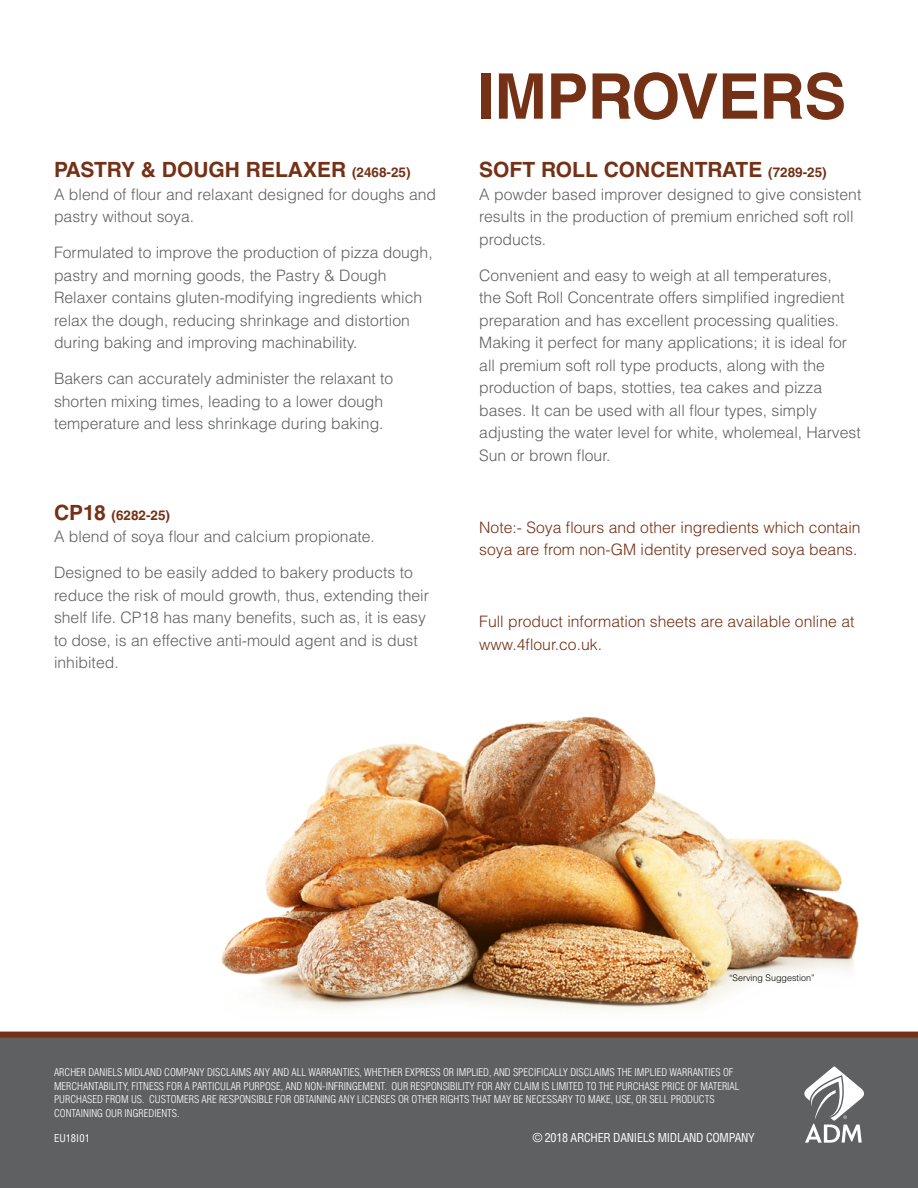
<style>
.page{position:relative;width:918px;height:1188px;background:#fff}
.page>*{position:absolute;margin:0;border:0;box-sizing:border-box;transform-origin:0 0}
.t1{font:700 63px "Helvetica LT Std";letter-spacing:-.01em;color:#743116}
.t2{font:700 21px "Helvetica LT Std";color:#743116}
.t3{font:300 15.75px/22.5px "Helvetica LT Std";color:#5f6062}
.t4{font:300 15.75px/22.5px "Helvetica LT Std";color:#743116}
.t5{font:700 13.5px "Helvetica LT Std";color:#743116}
.t6{font:condensed 12px "Helvetica LT Std";letter-spacing:-.02em;color:#fff}
.t7{font:300 condensed 10.5px/13.5px "Helvetica LT Std";color:#fff}
.t8{font:condensed 10.5px "Helvetica LT Std";letter-spacing:.015em;color:#fff}
.t9{font:300 9px "Helvetica LT Std";color:#000}
.s1{font-size:13.5px}
.s2{font-size:21px}
</style>
<div class="page">
<div style="left:0;top:1035px;width:918px;height:153px;background:#5f6062"></div>
<img style="left:221px;top:716px;width:638px;height:293px">
<div style="left:0;top:1032px;width:918px;height:6px;background:#743116"></div>
<svg style="left:804px;top:1066px;width:60px;height:77px"></svg>
<h2 class="t2" style="left:54px;top:157px;width:358px">PASTRY &amp; DOUGH RELAXER <span class="s1">(2468-25)</span></h2>
<p class="t3" style="left:54px;top:183px;width:384px">A blend of flour and relaxant designed for doughs and pastry without soya.</p>
<p class="t3" style="left:54px;top:241px;width:380px">Formulated to improve the production of pizza dough, pastry and morning goods, the Pastry &amp; Dough Relaxer contains gluten-modifying ingredients which relax the dough, reducing shrinkage and distortion during baking and improving machinability.</p>
<p class="t3" style="left:54px;top:367px;width:341px">Bakers can accurately administer the relaxant to shorten mixing times, leading to a lower dough temperature and less shrinkage during baking.</p>
<p class="t5" style="left:54px;top:507px;width:118px"><span class="s2">CP18</span> (6282-25)</p>
<p class="t3" style="left:54px;top:525px;width:322px">A blend of soya flour and calcium propionate.</p>
<p class="t3" style="left:54px;top:561px;width:376px">Designed to be easily added to bakery products to reduce the risk of mould growth, thus, extending their shelf life. CP18 has many benefits, such as, it is easy to dose, is an effective anti-mould agent and is dust inhibited.</p>
<h1 class="t1" style="left:478px;top:58px;width:370px">IMPROVERS</h1>
<h2 class="t2" style="left:479px;top:157px;width:349px">SOFT ROLL CONCENTRATE <span class="s1">(7289-25)</span></h2>
<p class="t3" style="left:479px;top:183px;width:384px">A powder based improver designed to give consistent results in the production of premium enriched soft roll products.</p>
<p class="t3" style="left:479px;top:264px;width:383px">Convenient and easy to weigh at all temperatures,<br>the Soft Roll Concentrate offers simplified ingredient preparation and has excellent processing qualities.<br>Making it perfect for many applications; it is ideal for all premium soft roll type products, along with the production of baps, stotties, tea cakes and pizza bases. It can be used with all flour types, simply adjusting the water level for white, wholemeal, Harvest Sun or brown flour.</p>
<p class="t4" style="left:479px;top:516px;width:383px">Note:- Soya flours and other ingredients which contain soya are from non-GM identity preserved soya beans.</p>
<p class="t4" style="left:479px;top:610px;width:377px">Full product information sheets are available online at www.4flour.co.uk.</p>
<p class="t9" style="left:729px;top:972px;width:87px">“Serving Suggestion”</p>
<p class="t7" style="left:54px;top:1066px;width:687px">ARCHER DANIELS MIDLAND COMPANY DISCLAIMS ANY AND ALL WARRANTIES, WHETHER EXPRESS OR IMPLIED, AND SPECIFICALLY DISCLAIMS THE IMPLIED WARRANTIES OF MERCHANTABILITY, FITNESS FOR A PARTICULAR PURPOSE, AND NON-INFRINGEMENT. OUR RESPONSIBILITY FOR ANY CLAIM IS LIMITED TO THE PURCHASE PRICE OF MATERIAL PURCHASED FROM US. CUSTOMERS ARE RESPONSIBLE FOR OBTAINING ANY LICENSES OR OTHER RIGHTS THAT MAY BE NECESSARY TO MAKE, USE, OR SELL PRODUCTS CONTAINING OUR INGREDIENTS.</p>
<p class="t8" style="left:54px;top:1132px;width:38px">EU18I01</p>
<p class="t6" style="left:533px;top:1130px;width:224px">© 2018 ARCHER DANIELS MIDLAND COMPANY</p>
</div>
